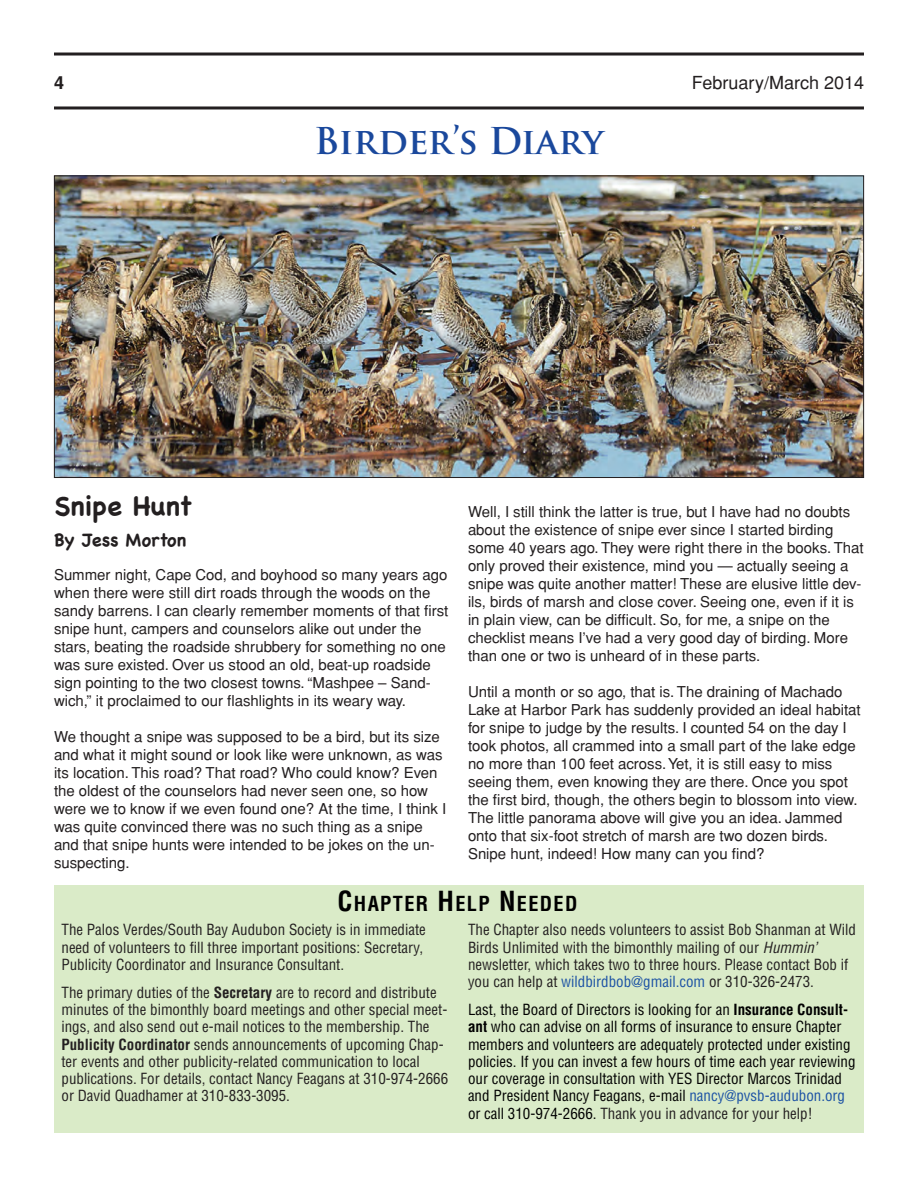
<style>
.page{position:relative;width:918px;height:1188px;background:#fff}
.page>*{position:absolute;margin:0;border:0;box-sizing:border-box;transform-origin:0 0}
.t1{font:700 36px "Trajan Pro";letter-spacing:-.01em;color:#1a489c}
.t2{font:700 27px "Chalkboard";color:#231f20}
.t3{font:700 condensed 20.25px "Helvetica";letter-spacing:.065em;color:#000}
.t4{font:18px "Helvetica";color:#231f20}
.t5{font:700 18px "Chalkboard";color:#231f20}
.t6{font:700 18px "Helvetica";color:#231f20}
.t7{font:15px/18px "Helvetica";color:#231f20}
.t8{font:condensed 15px/17.2px "Helvetica";color:#231f20}
.t9{font:condensed 15px/17.2px "Helvetica";color:#000}
.s1{font-size:27px}
.s2{font-weight:700}
.s3{font-style:italic}
.s4{color:#1c52a4}
.s5{color:#231f20}
</style>
<div class="page">
<hr style="left:54px;top:53px;width:810px;height:3px;background:#231f20">
<hr style="left:54px;top:106px;width:810px;height:3px;background:#231f20">
<img style="left:56px;top:178px;width:806px;height:298px">
<div style="left:54px;top:886px;width:810px;height:247px;background:#daebc8"></div>
<p class="t6" style="left:54px;top:72px;width:12px">4</p>
<p class="t4" style="left:692px;top:72px;width:174px">February/March 2014</p>
<h1 class="t1" style="left:314px;top:127px;width:291px">Birder’s Diary</h1>
<h2 class="t2" style="left:54px;top:490px;width:140px">Snipe Hunt</h2>
<p class="t5" style="left:54px;top:530px;width:134px">By Jess Morton</p>
<p class="t7" style="left:54px;top:566px;width:396px">Summer night, Cape Cod, and boyhood so many years ago when there were still dirt roads through the woods on the sandy barrens. I can clearly remember moments of that first snipe hunt, campers and counselors alike out under the stars, beating the roadside shrubbery for something no one was sure existed. Over us stood an old, beat-up roadside sign pointing to the two closest towns. “Mashpee – Sand&shy;wich,” it proclaimed to our flashlights in its weary way.</p>
<p class="t7" style="left:54px;top:728px;width:394px">We thought a snipe was supposed to be a bird, but its size and what it might sound or look like were unknown, as was its location. This road? That road? Who could know? Even the oldest of the counselors had never seen one, so how were we to know if we even found one? At the time, I think I was quite convinced there was no such thing as a snipe and that snipe hunts were intended to be jokes on the un&shy;suspecting.</p>
<p class="t7" style="left:468px;top:503px;width:397px">Well, I still think the latter is true, but I have had no doubts about the existence of snipe ever since I started birding some 40 years ago. They were right there in the books. That only proved their existence, mind you — actually seeing a snipe was quite another matter! These are elusive little dev&shy;ils, birds of marsh and close cover. Seeing one, even if it is in plain view, can be difficult. So, for me, a snipe on the checklist means I’ve had a very good day of birding. More than one or two is unheard of in these parts.</p>
<p class="t7" style="left:468px;top:683px;width:394px">Until a month or so ago, that is. The draining of Machado Lake at Harbor Park has suddenly provided an ideal habitat for snipe to judge by the results. I counted 54 on the day I took photos, all crammed into a small part of the lake edge no more than 100 feet across. Yet, it is still easy to miss seeing them, even knowing they are there. Once you spot the first bird, though, the others begin to blossom into view.<br>The little panorama above will give you an idea. Jammed onto that six-foot stretch of marsh are two dozen birds.<br>Snipe hunt, indeed! How many can you find?</p>
<h3 class="t3" style="left:338px;top:892px;width:241px"><span class="s1">C</span>HAPTER <span class="s1">H</span>ELP <span class="s1">N</span>EEDED</h3>
<p class="t8" style="left:62px;top:921px;width:366px">The Palos Verdes/South Bay Audubon Society is in immediate need of volunteers to fill three important positions: Secretary,<br>Publicity Coordinator and Insurance Consultant.</p>
<p class="t8" style="left:62px;top:984px;width:388px">The primary duties of the <span class="s2">Secretary</span> are to record and distribute minutes of the bimonthly board meetings and other special meet&shy;ings, and also send out e-mail notices to the membership. The <span class="s2">Publicity Coordinator</span> sends announcements of upcoming Chap&shy;ter events and other publicity-related communication to local publications. For details, contact Nancy Feagans at 310-974-2666 or David Quadhamer at 310-833-3095.</p>
<p class="t8" style="left:468px;top:921px;width:390px">The Chapter also needs volunteers to assist Bob Shanman at Wild Birds Unlimited with the bimonthly mailing of our <span class="s3">Hummin’ </span>newsletter, which takes two to three hours. Please contact Bob if you can help at <span class="s4">wildbirdbob@gmail.com</span> or 310-326-2473.</p>
<p class="t9" style="left:468px;top:1001px;width:389px">Last, the Board of Directors is looking for an <span class="s2">Insurance Consult&shy;ant</span> who can advise on all forms of insurance to ensure Chapter members and volunteers are adequately protected under existing policies. If you can invest a few hours of time each year reviewing our coverage in consultation with YES Director Marcos Trinidad and President Nancy Feagans, e-mail <span class="s4">nancy@pvsb-audubon.org </span>or call 310-974-2666. <span class="s5">Thank you in advance for your help!</span></p>
</div>
